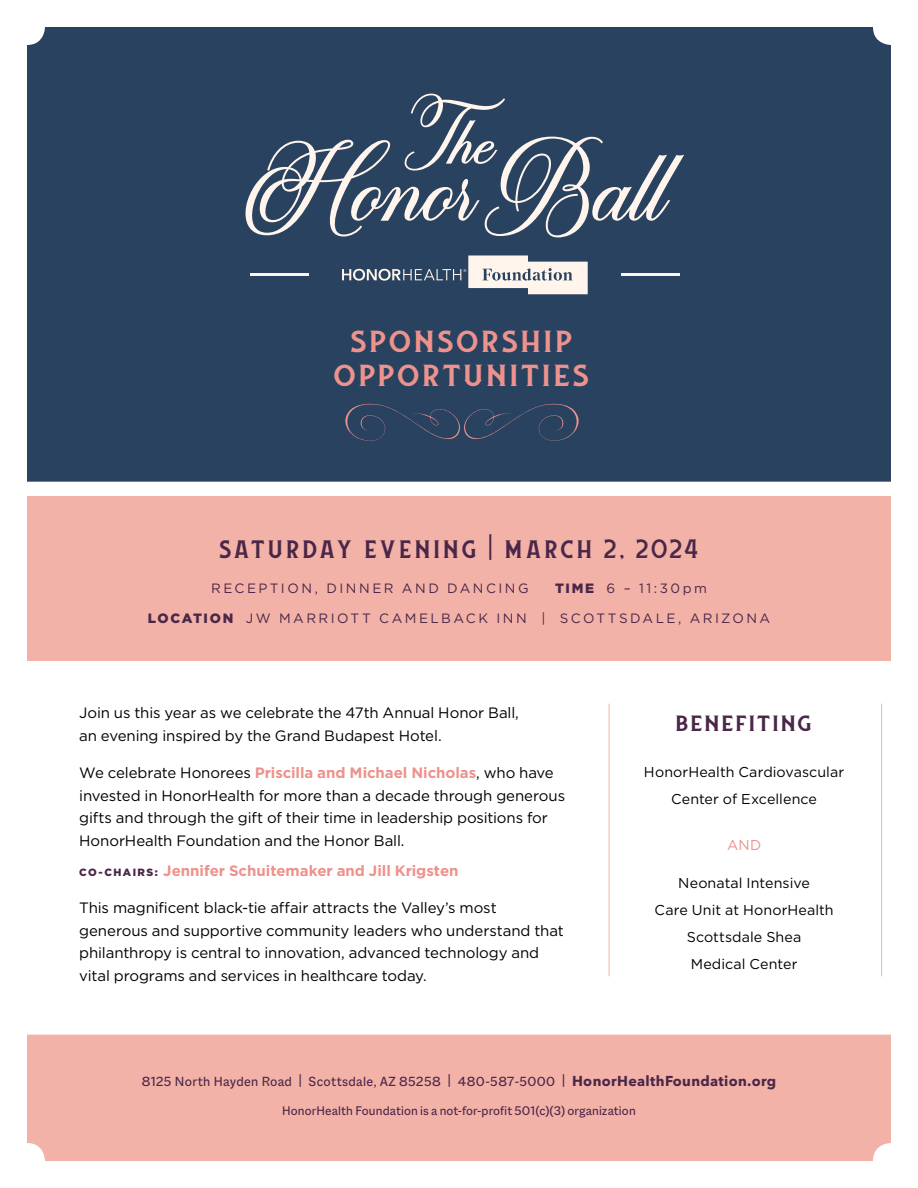
<style>
.page{position:relative;width:918px;height:1188px;background:#fff}
.page>*{position:absolute;margin:0;border:0;box-sizing:border-box;transform-origin:0 0}
.t1{font:43.5px/34.5px "Lansdowne";letter-spacing:.065em;color:#ed928c;text-align:center;scale:1.1 1}
.t2{font:36px "Lansdowne";letter-spacing:.095em;color:#4a2748}
.t3{font:31.5px "Lansdowne";letter-spacing:.065em;color:#4a2748;scale:1.1 1}
.t4{font:15px/22.5px "Gotham";letter-spacing:-.005em;color:#000}
.t5{font:700 15px "Gotham";color:#ed928c}
.t6{font:14.25px/27px "Gotham";letter-spacing:.005em;color:#000;text-align:center}
.t7{font:14.25px "Macklin Sans";letter-spacing:.025em;color:#4a2748}
.t8{font:14.25px "Gotham";color:#ed928c}
.t9{font:13.5px "Gotham";letter-spacing:.18em;color:#4a2748}
.t10{font:13.5px "Macklin Sans";letter-spacing:.01em;color:#4a2748}
.s1{font-size:33px}
.s2{font-weight:900}
.s3{font-weight:700;color:#ed928c}
.s4{font-weight:900;font-size:10.5px;color:#4a2748}
.s5{font-family:"Avenir Next LT Pro";font-weight:700}
</style>
<div class="page">
<div style="left:27px;top:27px;width:864px;height:455px;background:#284260"></div>
<div style="left:27px;top:496px;width:864px;height:165px;background:#f3b2a8"></div>
<svg style="left:342px;top:255px;width:246px;height:39px;background:#808b99"></svg>
<hr style="left:250px;top:273px;width:59px;height:3px;background:#fff5ec">
<hr style="left:621px;top:273px;width:59px;height:3px;background:#fff5ec">
<svg style="left:243px;top:94px;width:441px;height:143px;background:#4b5f76"></svg>
<div style="left:27px;top:1035px;width:864px;height:126px;background:#f3b2a8"></div>
<hr style="left:609px;top:704px;width:1px;height:272px;background:#f3b2a8">
<hr style="left:881px;top:704px;width:1px;height:272px;background:#f3b2a8">
<svg style="left:345px;top:404px;width:234px;height:37px;background:#304561"></svg>
<h1 class="t1" style="left:335px;top:324px;width:233px">sponsorship opportunities</h1>
<h2 class="t2" style="left:220px;top:531px;width:480px">saturday evening | march <span class="s1">2, 2024</span></h2>
<p class="t9" style="left:211px;top:581px;width:319px">RECEPTION, DINNER AND DANCING</p>
<p class="t9" style="left:555px;top:581px;width:153px"><span class="s2">TIME</span> 6 – 11:30pm</p>
<p class="t9" style="left:148px;top:611px;width:624px"><span class="s2">LOCATION</span> JW MARRIOTT CAMELBACK INN | SCOTTSDALE, ARIZONA</p>
<p class="t4" style="left:79px;top:701px;width:441px">Join us this year as we celebrate the 47th Annual Honor Ball, an evening inspired by the Grand Budapest Hotel.</p>
<p class="t4" style="left:79px;top:761px;width:487px">We celebrate Honorees <span class="s3">Priscilla and Michael Nicholas</span>, who have invested in HonorHealth for more than a decade through generous gifts and through the gift of their time in leadership positions for HonorHealth Foundation and the Honor Ball.</p>
<p class="t5" style="left:79px;top:862px;width:381px"><span class="s4">CO - CHAIRS:</span> Jennifer Schuitemaker and Jill Krigsten</p>
<p class="t4" style="left:79px;top:896px;width:486px">This magnificent black-tie affair attracts the Valley’s most generous and supportive community leaders who understand that philanthropy is central to innovation, advanced technology and vital programs and services in healthcare today.</p>
<h3 class="t3" style="left:676px;top:707px;width:125px">benefiting</h3>
<p class="t6" style="left:644px;top:758px;width:202px">HonorHealth Cardiovascular<br>Center of Excellence</p>
<p class="t8" style="left:727px;top:837px;width:36px">AND</p>
<p class="t6" style="left:655px;top:869px;width:181px">Neonatal Intensive<br>Care Unit at HonorHealth<br>Scottsdale Shea<br>Medical Center</p>
<p class="t7" style="left:142px;top:1074px;width:636px">8125 North Hayden Road | Scottsdale, AZ 85258 | 480-587-5000 | <span class="s5">HonorHealthFoundation.org</span></p>
<p class="t10" style="left:282px;top:1103px;width:355px">HonorHealth Foundation is a not-for-profit 501(c)(3) organization</p>
</div>
